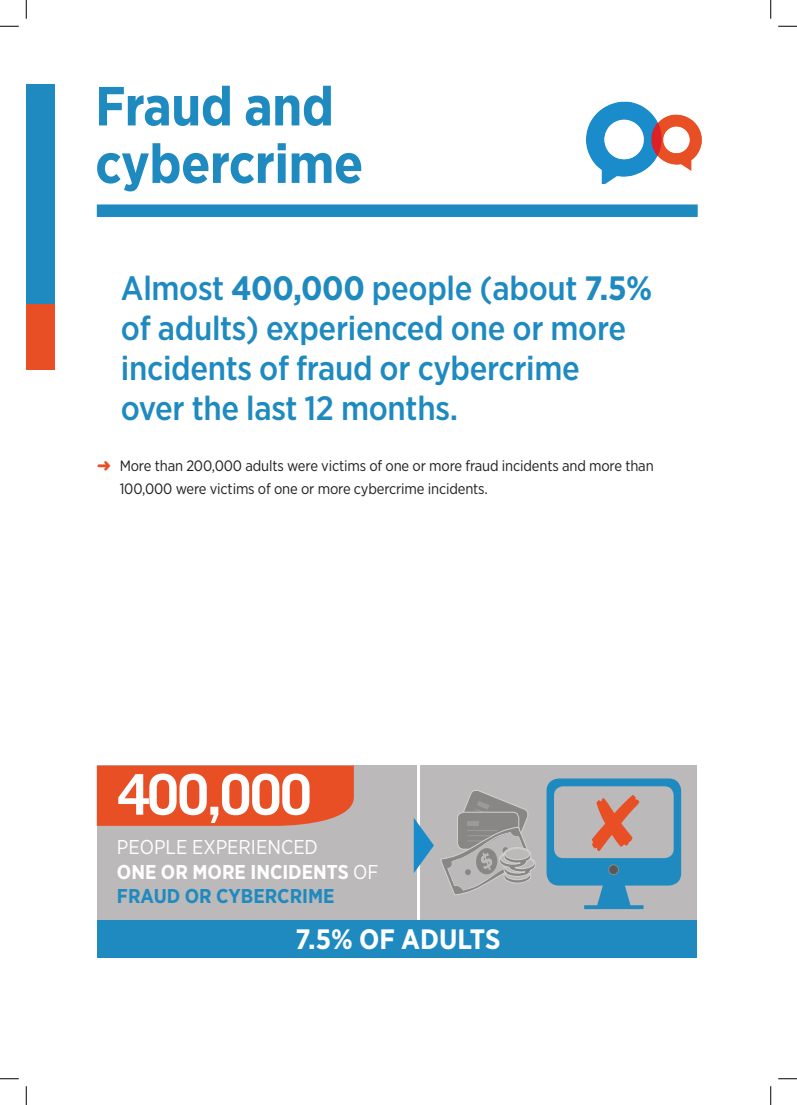
<style>
.page{position:relative;width:797px;height:1105px;background:#fff}
.page>*{position:absolute;margin:0;border:0;box-sizing:border-box;transform-origin:0 0}
.t1{font:700 56.25px "Trade Gothic";letter-spacing:-.02em;color:#fff}
.t2{font:700 55px/57.5px "Gotham Narrow";letter-spacing:-.01em;color:#1e8ac0}
.t3{font:500 33.75px/40px "Gotham Narrow";letter-spacing:-.01em;color:#1e8ac0}
.t4{font:700 28px "Gotham Narrow";color:#fff}
.t5{font:20px/24.4px "Gotham Narrow";color:#fff}
.t6{font:15px/22.5px "Gotham Narrow";letter-spacing:-.01em;color:#231f20}
.s1{font-weight:700}
.s2{color:#e84f24}
.s3{font-weight:700;color:#1e8ac0}
</style>
<div class="page">
<div style="left:97px;top:204px;width:600px;height:13px;background:#1e8ac0"></div>
<img style="left:586px;top:101px;width:116px;height:83px">
<div style="left:26px;top:84px;width:29px;height:220px;background:#1e8ac0"></div>
<div style="left:26px;top:304px;width:29px;height:66px;background:#e84f24"></div>
<div style="left:97px;top:765px;width:319px;height:192px;background:#bbb9b9"></div>
<div style="left:97px;top:766px;width:257px;height:60px;background:#e84f24"></div>
<div style="left:420px;top:766px;width:276px;height:188px;background:#bbb9b9"></div>
<svg style="left:414px;top:818px;width:20px;height:55px"></svg>
<svg style="left:546px;top:778px;width:135px;height:131px"></svg>
<div style="left:97px;top:920px;width:599px;height:37px;background:#1e8ac0"></div>
<svg style="left:440px;top:790px;width:95px;height:105px"></svg>
<svg style="left:0;top:25px;width:19px;height:2px"></svg>
<svg style="left:778px;top:25px;width:19px;height:2px"></svg>
<svg style="left:0;top:1078px;width:19px;height:1px"></svg>
<svg style="left:778px;top:1078px;width:19px;height:1px"></svg>
<svg style="left:25px;top:0;width:2px;height:19px"></svg>
<svg style="left:25px;top:1086px;width:2px;height:19px"></svg>
<svg style="left:770px;top:0;width:1px;height:19px"></svg>
<svg style="left:770px;top:1086px;width:1px;height:19px"></svg>
<h2 class="t2" style="left:95px;top:77px;width:269px">Fraud and cybercrime</h2>
<h3 class="t3" style="left:121px;top:268px;width:533px">Almost <span class="s1">400,000</span> people (about <span class="s1">7.5% </span>of adults) experienced one or more incidents of fraud or cybercrime<br>over the last 12 months.</h3>
<p class="t6" style="left:120px;top:454px;width:535px;text-indent:-22px"><span class="s2">➜</span> More than 200,000 adults were victims of one or more fraud incidents and more than<br>100,000 were victims of one or more cybercrime incidents.</p>
<h1 class="t1" style="left:118px;top:760px;width:195px">400,000</h1>
<h3 class="t5" style="left:117px;top:834px;width:263px">PEOPLE EXPERIENCED<br><span class="s1">ONE OR MORE INCIDENTS</span> OF<br><span class="s3">FRAUD OR CYBERCRIME</span></h3>
<h3 class="t4" style="left:295px;top:921px;width:206px">7.5% OF ADULTS</h3>
</div>
